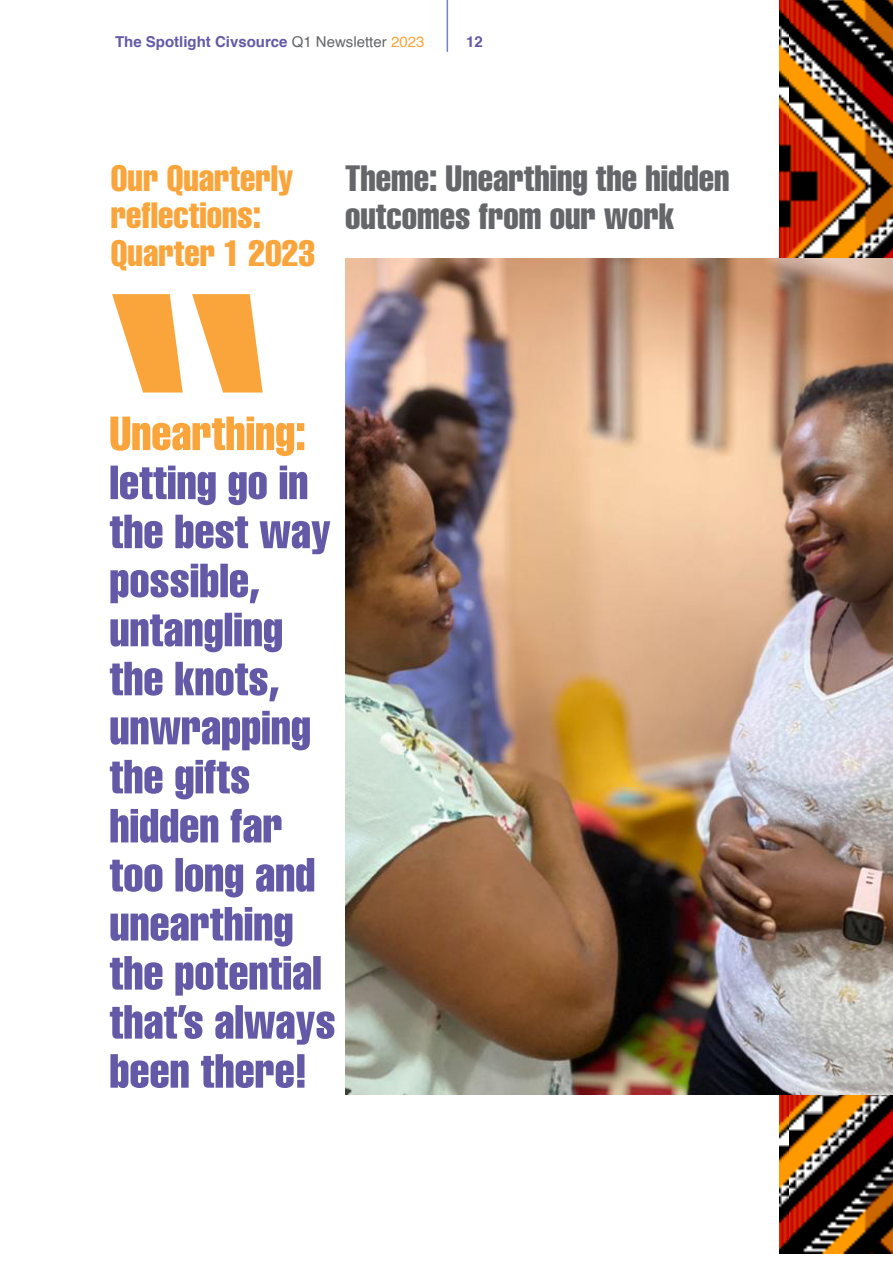
<style>
.page{position:relative;width:893px;height:1263px;background:#fff}
.page>*{position:absolute;margin:0;border:0;box-sizing:border-box;transform-origin:0 0}
.t1{font:extra-condensed 36px/37.5px "Helvetica";color:#656669}
.t2{font:extra-condensed 36px/37.5px "Helvetica";color:#faa53b}
.t3{font:700 15px "Helvetica";color:#6459a7}
.s1{font-weight:400;color:#656669}
.s2{font-weight:400;color:#faa53b}
</style>
<div class="page">
<img style="left:780px;top:0;width:113px;height:1254px">
<svg style="left:112px;top:294px;width:151px;height:98px"></svg>
<svg style="left:110px;top:1054px;width:194px;height:34px"></svg>
<svg style="left:110px;top:1005px;width:225px;height:40px"></svg>
<svg style="left:110px;top:956px;width:211px;height:39px"></svg>
<svg style="left:110px;top:907px;width:182px;height:39px"></svg>
<svg style="left:110px;top:858px;width:204px;height:39px"></svg>
<svg style="left:110px;top:809px;width:171px;height:34px"></svg>
<svg style="left:110px;top:760px;width:139px;height:39px"></svg>
<svg style="left:110px;top:711px;width:200px;height:39px"></svg>
<svg style="left:110px;top:662px;width:169px;height:39px"></svg>
<svg style="left:110px;top:613px;width:172px;height:39px"></svg>
<svg style="left:110px;top:564px;width:149px;height:39px"></svg>
<svg style="left:110px;top:515px;width:220px;height:39px"></svg>
<svg style="left:111px;top:466px;width:196px;height:39px"></svg>
<svg style="left:110px;top:417px;width:194px;height:39px"></svg>
<img style="left:345px;top:258px;width:548px;height:836px">
<hr style="left:447px;top:0;width:1px;height:52px;background:#7580cb">
<p class="t3" style="left:115px;top:30px;width:311px">The Spotlight Civsource <span class="s1">Q1 Newsletter</span> <span class="s2">2023</span></p>
<p class="t3" style="left:466px;top:30px;width:18px">12</p>
<p class="t2" style="left:111px;top:159px;width:206px">Our Quarterly reflections:<br>Quarter 1 2023</p>
<p class="t1" style="left:345px;top:159px;width:386px">Theme: Unearthing the hidden outcomes from our work</p>
</div>
